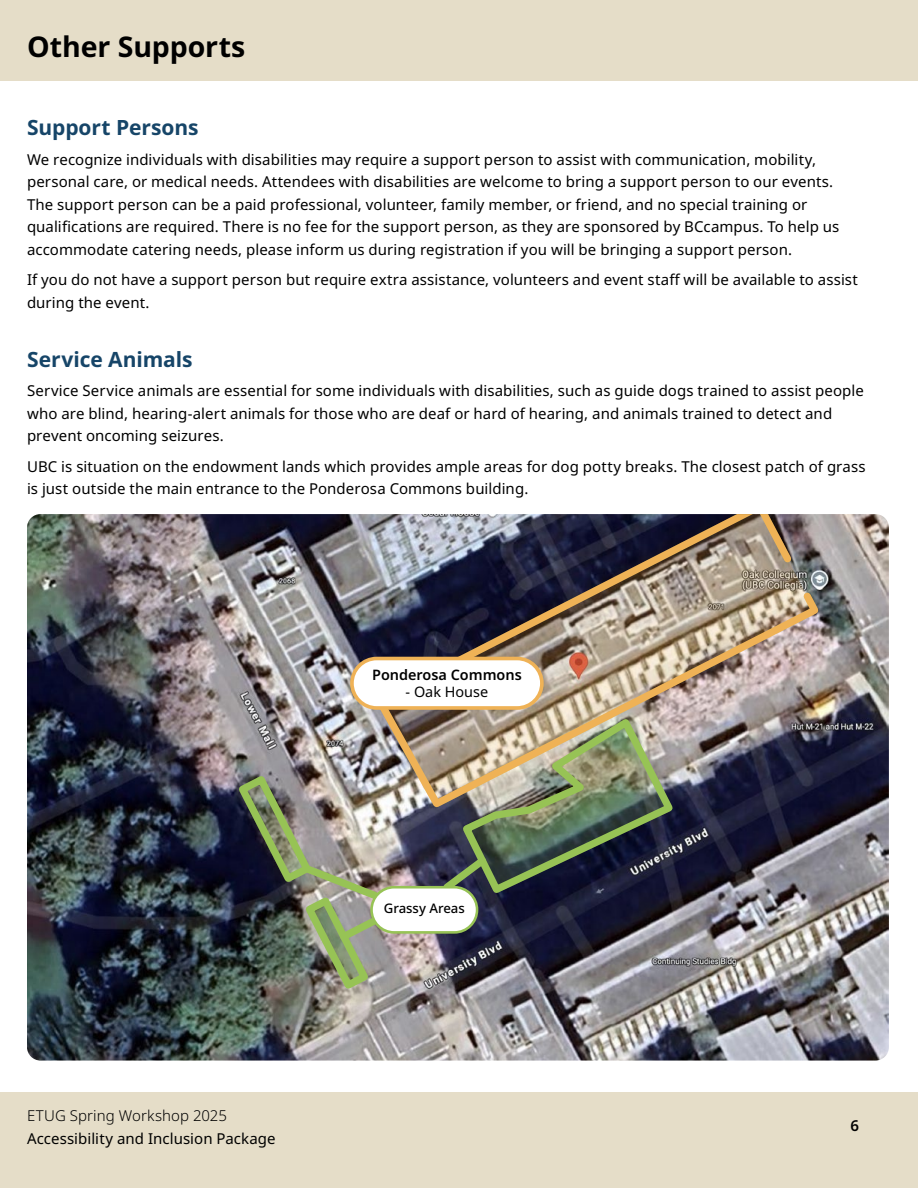
<style>
.page{position:relative;width:918px;height:1188px;background:#fff}
.page>*{position:absolute;margin:0;border:0;box-sizing:border-box;transform-origin:0 0}
.Heading_1{font:700 28.5px "Noto Sans";letter-spacing:-.005em;color:#000}
.Heading_2{font:700 21px "Noto Sans";color:#164568}
.paragraph{font:15px/22.5px "Noto Sans";letter-spacing:.005em;color:#000}
.t1{font:300 15px "Noto Sans";letter-spacing:.005em;color:#000}
.t2{font:600 15px "Noto Sans";color:#000}
.Image{font:600 14.4px "Noto Sans";color:#000}
.Image-2{font:14.4px "Noto Sans";color:#000}
.Image-3{font:500 13.2px "Noto Sans";color:#000}
</style>
<div class="page">
<div style="left:0;top:1092px;width:918px;height:96px;background:#e5ddc8"></div>
<div style="left:0;top:0;width:918px;height:81px;background:#e5ddc8"></div>
<img style="left:27px;top:514px;width:862px;height:547px">
<img style="left:370px;top:514px;width:454px;height:299px">
<img style="left:437px;top:713px;width:242px;height:186px">
<img style="left:233px;top:770px;width:153px;height:225px">
<div style="left:372px;top:887px;width:105px;height:45px;background:#fff;border-radius:23px"></div>
<div style="left:370px;top:886px;width:108px;height:48px;border:3px solid #97c355;border-radius:23px"></div>
<div style="left:352px;top:659px;width:190px;height:49px;background:#fff;border-radius:25px"></div>
<div style="left:350px;top:657px;width:194px;height:53px;border:4px solid #efb256;border-radius:25px"></div>
<h1 class="Heading_1" style="left:27px;top:31px;width:220px">Other Supports</h1>
<h2 class="Heading_2" style="left:27px;top:116px;width:173px">Support Persons</h2>
<p class="paragraph" style="left:27px;top:148px;width:814px">We recognize individuals with disabilities may require a support person to assist with communication, mobility, personal care, or medical needs. Attendees with disabilities are welcome to bring a support person to our events.<br>The support person can be a paid professional, volunteer, family member, or friend, and no special training or qualifications are required. There is no fee for the support person, as they are sponsored by BCcampus. To help us accommodate catering needs, please inform us during registration if you will be bringing a support person.</p>
<p class="paragraph" style="left:27px;top:269px;width:832px">If you do not have a support person but require extra assistance, volunteers and event staff will be available to assist during the event.</p>
<h2 class="Heading_2" style="left:27px;top:347px;width:167px">Service Animals</h2>
<p class="paragraph" style="left:27px;top:380px;width:839px">Service Service animals are essential for some individuals with disabilities, such as guide dogs trained to assist people who are blind, hearing-alert animals for those who are deaf or hard of hearing, and animals trained to detect and prevent oncoming seizures.</p>
<p class="paragraph" style="left:27px;top:455px;width:840px">UBC is situation on the endowment lands which provides ample areas for dog potty breaks. The closest patch of grass is just outside the main entrance to the Ponderosa Commons building.</p>
<p class="Image" style="left:372px;top:667px;width:151px">Ponderosa Commons</p>
<p class="Image-2" style="left:406px;top:684px;width:84px">- Oak House</p>
<p class="t1" style="left:27px;top:1107px;width:202px">ETUG Spring Workshop 2025</p>
<p class="paragraph" style="left:27px;top:1128px;width:250px">Accessibility and Inclusion Package</p>
<p class="Image-3" style="left:384px;top:901px;width:83px">Grassy Areas</p>
<p class="t2" style="left:850px;top:1117px;width:10px">6</p>
</div>
